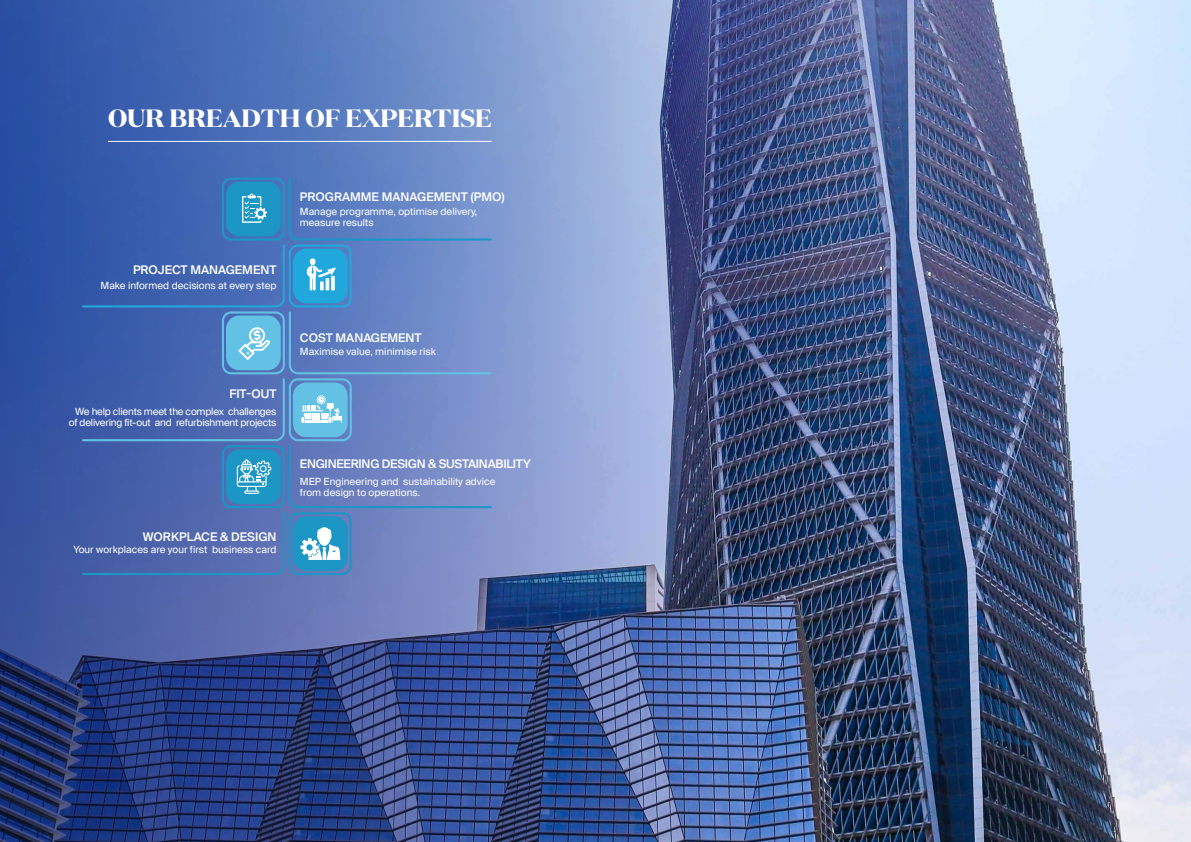
<style>
.page{position:relative;width:1191px;height:842px;background:#fff}
.page>*{position:absolute;margin:0;border:0;box-sizing:border-box;transform-origin:0 0}
.t1{font:700 25px "Domaine Display";color:#fff}
.t2{font:500 12px "Suisse Intl";color:#fff}
.t3{font:500 12px "Suisse Intl";letter-spacing:-.02em;color:#fff}
.t4{font:10px/11px "Suisse Intl";color:#fff}
.t5{font:10px "Suisse Intl";letter-spacing:-.02em;color:#fff}
</style>
<div class="page">
<img style="left:806px;top:0;width:385px;height:842px">
<img style="left:0;top:0;width:806px;height:842px">
<hr style="left:108px;top:141px;width:384px;height:1px;background:#fff">
<svg style="left:82px;top:178px;width:410px;height:397px;background:#567cbd"></svg>
<p class="t1" style="left:108px;top:102px;width:385px">OUR BREADTH OF EXPERTISE</p>
<p class="t2" style="left:300px;top:189px;width:206px">PROGRAMME MANAGEMENT (PMO)</p>
<p class="t2" style="left:133px;top:262px;width:145px">PROJECT MANAGEMENT</p>
<p class="t4" style="left:101px;top:280px;width:177px">Make informed decisions at every step</p>
<p class="t2" style="left:229px;top:387px;width:49px">FIT-OUT</p>
<p class="t5" style="left:75px;top:405px;width:203px">We help clients meet the complex challenges</p>
<p class="t5" style="left:69px;top:416px;width:209px">of delivering fit-out and refurbishment projects</p>
<p class="t2" style="left:143px;top:529px;width:135px">WORKPLACE &amp; DESIGN</p>
<p class="t4" style="left:73px;top:544px;width:204px">Your workplaces are your first business card</p>
<p class="t4" style="left:300px;top:206px;width:179px">Manage programme, optimise delivery, measure results</p>
<p class="t2" style="left:300px;top:330px;width:123px">COST MANAGEMENT</p>
<p class="t4" style="left:300px;top:347px;width:137px">Maximise value, minimise risk</p>
<p class="t3" style="left:300px;top:457px;width:232px">ENGINEERING DESIGN &amp; SUSTAINABILITY</p>
<p class="t4" style="left:300px;top:476px;width:197px">MEP Engineering and sustainability advice from design to operations.</p>
</div>
